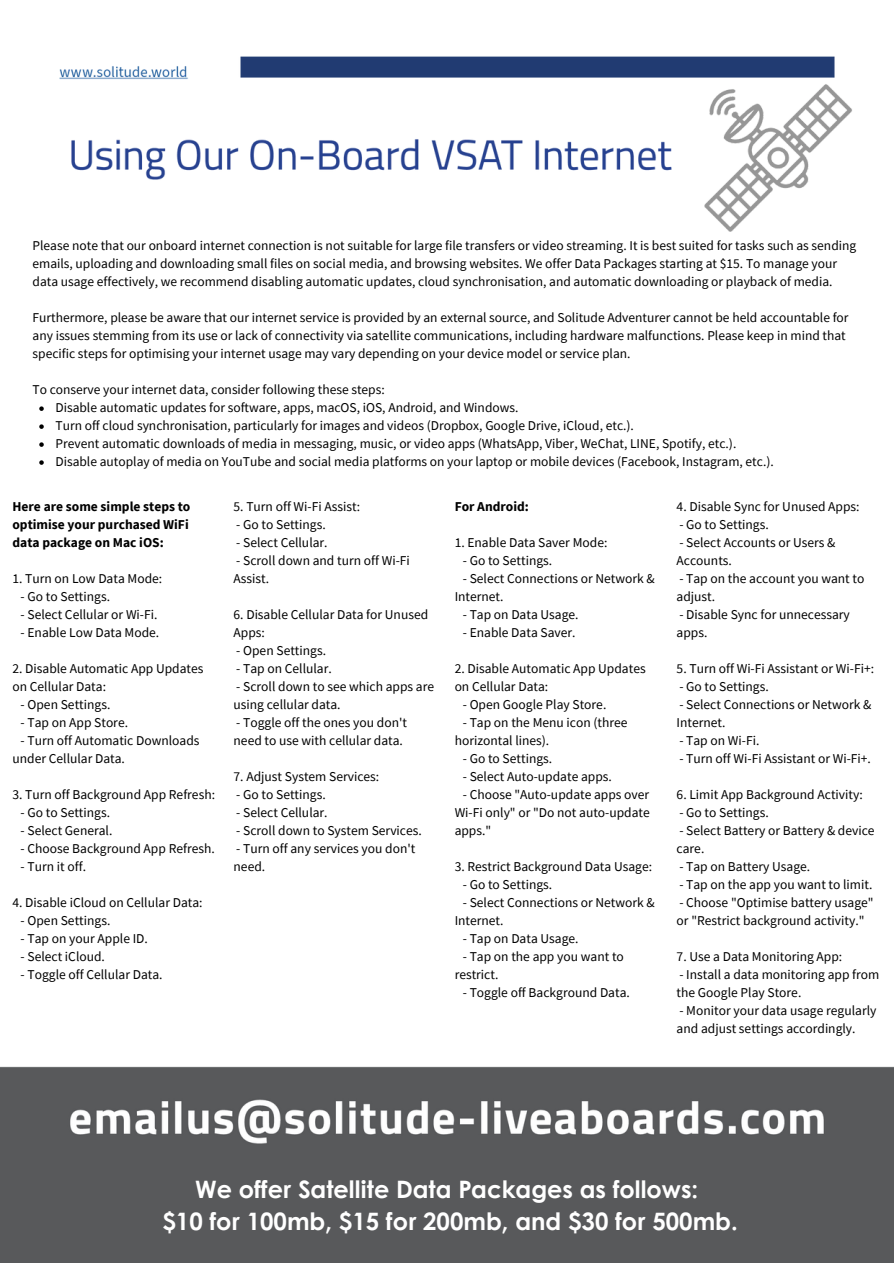
<style>
.page{position:relative;width:894px;height:1264px;background:#fff}
.page>*{position:absolute;margin:0;border:0;box-sizing:border-box;transform-origin:0 0}
.t1{font:700 24px/32.7px "Century Gothic";color:#fff;text-align:center}
.t2{font:13.5px/18px "Source Sans Pro";color:#000}
.t3{font:700 13.5px/18px "Source Sans Pro";color:#000}
</style>
<div class="page">
<img style="left:0;top:56px;width:893px;height:1206px">
<div style="left:8px;top:495px;width:212px;height:568px;background:#fff"></div>
<div style="left:229px;top:495px;width:212px;height:568px;background:#fff"></div>
<div style="left:450px;top:495px;width:212px;height:568px;background:#fff"></div>
<div style="left:672px;top:495px;width:212px;height:569px;background:#fff"></div>
<svg style="left:39px;top:406px;width:5px;height:5px"></svg>
<svg style="left:39px;top:424px;width:5px;height:5px"></svg>
<svg style="left:39px;top:442px;width:5px;height:5px"></svg>
<svg style="left:39px;top:460px;width:5px;height:5px"></svg>
<p class="t2" style="left:33px;top:236px;width:825px">Please note that our onboard internet connection is not suitable for large file transfers or video streaming. It is best suited for tasks such as sending emails, uploading and downloading small files on social media, and browsing websites. We offer Data Packages starting at $15. To manage your data usage effectively, we recommend disabling automatic updates, cloud synchronisation, and automatic downloading or playback of media.</p>
<p class="t2" style="left:33px;top:308px;width:817px">Furthermore, please be aware that our internet service is provided by an external source, and Solitude Adventurer cannot be held accountable for any issues stemming from its use or lack of connectivity via satellite communications, including hardware malfunctions. Please keep in mind that specific steps for optimising your internet usage may vary depending on your device model or service plan.</p>
<p class="t2" style="left:33px;top:380px;width:353px">To conserve your internet data, consider following these steps:</p>
<p class="t2" style="left:55px;top:398px;width:464px">Disable automatic updates for software, apps, macOS, iOS, Android, and Windows.</p>
<p class="t2" style="left:55px;top:416px;width:580px">Turn off cloud synchronisation, particularly for images and videos (Dropbox, Google Drive, iCloud, etc.).</p>
<p class="t2" style="left:55px;top:434px;width:682px">Prevent automatic downloads of media in messaging, music, or video apps (WhatsApp, Viber, WeChat, LINE, Spotify, etc.).</p>
<h1 class="t2" style="left:55px;top:452px;width:719px">Disable autoplay of media on YouTube and social media platforms on your laptop or mobile devices (Facebook, Instagram, etc.).</h1>
<p class="t3" style="left:12px;top:496px;width:179px">Here are some simple steps to optimise your purchased WiFi data package on Mac iOS:</p>
<p class="t2" style="left:12px;top:568px;width:151px">1. Turn on Low Data Mode:</p>
<p class="t2" style="left:21px;top:586px;width:91px">- Go to Settings.</p>
<p class="t2" style="left:21px;top:604px;width:138px">- Select Cellular or Wi-Fi.</p>
<p class="t2" style="left:21px;top:622px;width:140px">- Enable Low Data Mode.</p>
<p class="t2" style="left:12px;top:658px;width:192px">2. Disable Automatic App Updates on Cellular Data:</p>
<h2 class="t2" style="left:21px;top:694px;width:91px">- Open Settings.</h2>
<p class="t2" style="left:21px;top:712px;width:109px">- Tap on App Store.</p>
<p class="t2" style="left:12px;top:730px;width:188px;text-indent:8px">- Turn off Automatic Downloads under Cellular Data.</p>
<p class="t2" style="left:12px;top:784px;width:204px">3. Turn off Background App Refresh:</p>
<p class="t2" style="left:21px;top:802px;width:91px">- Go to Settings.</p>
<p class="t2" style="left:21px;top:820px;width:93px">- Select General.</p>
<p class="t2" style="left:21px;top:838px;width:196px">- Choose Background App Refresh.</p>
<p class="t2" style="left:21px;top:856px;width:67px">- Turn it off.</p>
<p class="t2" style="left:12px;top:892px;width:191px">4. Disable iCloud on Cellular Data:</p>
<p class="t2" style="left:21px;top:910px;width:91px">- Open Settings.</p>
<p class="t2" style="left:21px;top:928px;width:129px">- Tap on your Apple ID.</p>
<p class="t2" style="left:21px;top:946px;width:86px">- Select iCloud.</p>
<p class="t2" style="left:21px;top:964px;width:143px">- Toggle off Cellular Data.</p>
<p class="t2" style="left:233px;top:496px;width:128px">5. Turn off Wi-Fi Assist:</p>
<p class="t2" style="left:236px;top:514px;width:91px">- Go to Settings.</p>
<p class="t2" style="left:236px;top:532px;width:93px">- Select Cellular.</p>
<p class="t2" style="left:233px;top:550px;width:178px">- Scroll down and turn off Wi-Fi<br>Assist.</p>
<p class="t2" style="left:233px;top:604px;width:196px">6. Disable Cellular Data for Unused<br>Apps:</p>
<p class="t2" style="left:236px;top:640px;width:91px">- Open Settings.</p>
<p class="t2" style="left:236px;top:658px;width:97px">- Tap on Cellular.</p>
<p class="t2" style="left:233px;top:676px;width:202px">- Scroll down to see which apps are using cellular data.</p>
<p class="t2" style="left:233px;top:712px;width:175px">- Toggle off the ones you don't need to use with cellular data.</p>
<p class="t2" style="left:233px;top:766px;width:147px">7. Adjust System Services:</p>
<p class="t2" style="left:236px;top:784px;width:91px">- Go to Settings.</p>
<p class="t2" style="left:236px;top:802px;width:93px">- Select Cellular.</p>
<p class="t2" style="left:236px;top:820px;width:187px">- Scroll down to System Services.</p>
<p class="t2" style="left:233px;top:838px;width:183px">- Turn off any services you don't need.</p>
<p class="t3" style="left:454px;top:496px;width:76px">For Android:</p>
<p class="t2" style="left:454px;top:532px;width:154px">1. Enable Data Saver Mode:</p>
<p class="t2" style="left:462px;top:550px;width:91px">- Go to Settings.</p>
<p class="t2" style="left:454px;top:568px;width:202px;text-indent:8px">- Select Connections or Network &amp;<br>Internet.</p>
<p class="t2" style="left:462px;top:604px;width:117px">- Tap on Data Usage.</p>
<p class="t2" style="left:462px;top:622px;width:114px">- Enable Data Saver.</p>
<h2 class="t2" style="left:454px;top:658px;width:192px">2. Disable Automatic App Updates on Cellular Data:</h2>
<p class="t2" style="left:462px;top:694px;width:145px">- Open Google Play Store.</p>
<p class="t2" style="left:454px;top:712px;width:174px;text-indent:8px">- Tap on the Menu icon (three horizontal lines).</p>
<p class="t2" style="left:462px;top:748px;width:91px">- Go to Settings.</p>
<p class="t2" style="left:462px;top:766px;width:151px">- Select Auto-update apps.</p>
<p class="t2" style="left:454px;top:784px;width:197px;text-align:justify;text-indent:8px">- Choose "Auto-update apps over Wi-Fi only" or "Do not auto-update apps."</p>
<p class="t2" style="left:454px;top:856px;width:199px">3. Restrict Background Data Usage:</p>
<p class="t2" style="left:462px;top:874px;width:91px">- Go to Settings.</p>
<p class="t2" style="left:454px;top:892px;width:202px;text-indent:8px">- Select Connections or Network &amp;<br>Internet.</p>
<p class="t2" style="left:462px;top:928px;width:117px">- Tap on Data Usage.</p>
<p class="t2" style="left:454px;top:946px;width:171px;text-indent:8px">- Tap on the app you want to restrict.</p>
<p class="t2" style="left:462px;top:982px;width:168px">- Toggle off Background Data.</p>
<p class="t2" style="left:676px;top:496px;width:184px">4. Disable Sync for Unused Apps:</p>
<p class="t2" style="left:679px;top:514px;width:91px">- Go to Settings.</p>
<p class="t2" style="left:676px;top:532px;width:160px">- Select Accounts or Users &amp;<br>Accounts.</p>
<p class="t2" style="left:676px;top:568px;width:189px">- Tap on the account you want to adjust.</p>
<p class="t2" style="left:676px;top:604px;width:175px">- Disable Sync for unnecessary apps.</p>
<p class="t2" style="left:676px;top:658px;width:199px">5. Turn off Wi-Fi Assistant or Wi-Fi+:</p>
<p class="t2" style="left:679px;top:676px;width:91px">- Go to Settings.</p>
<p class="t2" style="left:676px;top:694px;width:196px">- Select Connections or Network &amp;<br>Internet.</p>
<p class="t2" style="left:679px;top:730px;width:82px">- Tap on Wi-Fi.</p>
<p class="t2" style="left:679px;top:748px;width:193px">- Turn off Wi-Fi Assistant or Wi-Fi+.</p>
<p class="t2" style="left:676px;top:784px;width:188px">6. Limit App Background Activity:</p>
<p class="t2" style="left:679px;top:802px;width:91px">- Go to Settings.</p>
<p class="t2" style="left:676px;top:820px;width:199px">- Select Battery or Battery &amp; device care.</p>
<p class="t2" style="left:679px;top:856px;width:132px">- Tap on Battery Usage.</p>
<p class="t2" style="left:679px;top:874px;width:194px">- Tap on the app you want to limit.</p>
<p class="t2" style="left:676px;top:892px;width:198px">- Choose "Optimise battery usage" or "Restrict background activity."</p>
<p class="t2" style="left:676px;top:946px;width:167px">7. Use a Data Monitoring App:</p>
<p class="t2" style="left:676px;top:964px;width:204px">- Install a data monitoring app from the Google Play Store.</p>
<p class="t2" style="left:676px;top:1000px;width:201px">- Monitor your data usage regularly and adjust settings accordingly.</p>
<p class="t1" style="left:162px;top:1171px;width:576px">We offer Satellite Data Packages as follows:<br>$10 for 100mb, $15 for 200mb, and $30 for 500mb.</p>
</div>
